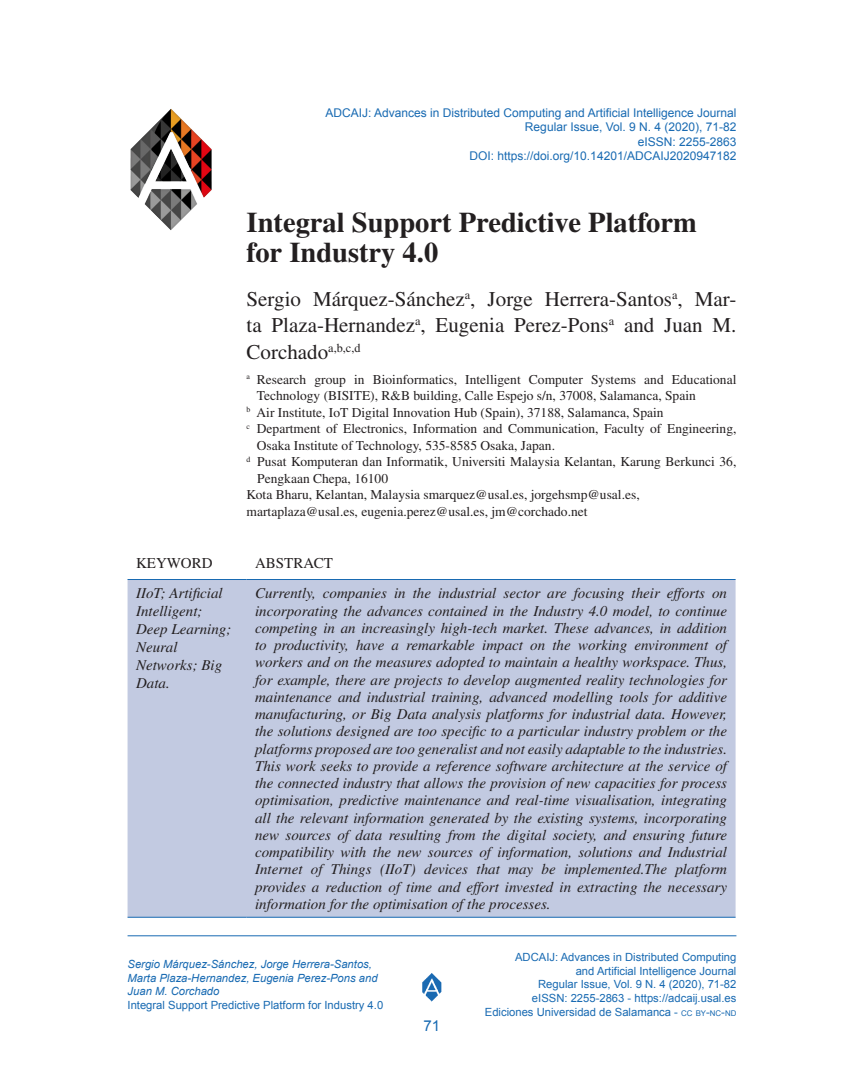
<style>
.page{position:relative;width:864px;height:1080px;background:#fff}
.page>*{position:absolute;margin:0;border:0;box-sizing:border-box;transform-origin:0 0}
.t1{font:700 28.5px/30px "Times LT Std";color:#231f20}
.t2{font:21px/26.5px "Times LT Std";color:#231f20;text-align:justify}
.t3{font:italic 15px/17.2px "Times LT Std";color:#231f20}
.t4{font:15px "Times LT Std";color:#231f20}
.t5{font:15px "Arial";color:#186ab2}
.t6{font:13.5px "Times LT Std";color:#231f20}
.t7{font:12px/14.4px "Arial";color:#186ab2;text-align:right}
.t8{font:11.25px/14px "Arial";color:#186ab2;text-align:right}
.t9{font:italic 11.25px/13.5px "Arial";color:#186ab2}
.s1{font-size:7.8px}
.s2{font-style:inherit}
</style>
<div class="page">
<img style="left:130px;top:109px;width:82px;height:121px">
<img style="left:422px;top:973px;width:20px;height:29px">
<hr style="left:128px;top:935px;width:608px;height:1px;background:#186ab2">
<div style="left:128px;top:580px;width:608px;height:337px;background:#c2cae1"></div>
<hr style="left:128px;top:917px;width:119px;height:1px;background:#186ab2">
<hr style="left:247px;top:917px;width:489px;height:1px;background:#186ab2">
<hr style="left:128px;top:579px;width:119px;height:1px;background:#186ab2">
<hr style="left:247px;top:579px;width:489px;height:1px;background:#186ab2">
<p class="t7" style="left:326px;top:105px;width:412px">ADCAIJ: Advances in Distributed Computing and Artificial Intelligence Journal Regular Issue, Vol. 9 N. 4 (2020), 71-82<br>eISSN: 2255-2863<br>DOI: https://doi.org/10.14201/ADCAIJ2020947182</p>
<h1 class="t1" style="left:247px;top:207px;width:452px">Integral Support Predictive Platform for Industry 4.0</h1>
<h2 class="t2" style="left:247px;top:285px;width:491px">Sergio Márquez-Sánchez<sup>a</sup>, Jorge Herrera-Santos<sup>a</sup>, Mar&shy;ta Plaza-Hernandez<sup>a</sup>, Eugenia Perez-Pons<sup>a</sup> and Juan M.<br>Corchado<sup>a,b,c,d</sup></h2>
<p class="t6" style="left:247px;top:372px;width:491px"><sup>a</sup> Research group in Bioinformatics, Intelligent Computer Systems and Educational</p>
<p class="t6" style="left:257px;top:388px;width:441px">Technology (BISITE), R&amp;B building, Calle Espejo s/n, 37008, Salamanca, Spain</p>
<p class="t6" style="left:247px;top:405px;width:418px"><sup>b</sup> Air Institute, IoT Digital Innovation Hub (Spain), 37188, Salamanca, Spain</p>
<p class="t6" style="left:247px;top:421px;width:491px"><sup>c</sup> Department of Electronics, Information and Communication, Faculty of Engineering,</p>
<p class="t6" style="left:257px;top:438px;width:300px">Osaka Institute of Technology, 535-8585 Osaka, Japan.</p>
<p class="t6" style="left:247px;top:454px;width:491px"><sup>d</sup> Pusat Komputeran dan Informatik, Universiti Malaysia Kelantan, Karung Berkunci 36,</p>
<p class="t6" style="left:257px;top:471px;width:132px">Pengkaan Chepa, 16100</p>
<p class="t6" style="left:247px;top:487px;width:395px">Kota Bharu, Kelantan, Malaysia smarquez@usal.es, jorgehsmp@usal.es,</p>
<p class="t6" style="left:247px;top:504px;width:342px">martaplaza@usal.es, eugenia.perez@usal.es, jm@corchado.net</p>
<p class="t4" style="left:136px;top:555px;width:78px">KEYWORD</p>
<p class="t4" style="left:255px;top:555px;width:79px">ABSTRACT</p>
<p class="t3" style="left:136px;top:584px;width:97px;line-height:18px">IIoT; Artificial<br>Intelligent;<br>Deep Learning;<br>Neural<br>Networks; Big<br>Data.</p>
<p class="t3" style="left:255px;top:585px;width:474px;text-align:justify">Currently, companies in the industrial sector are focusing their efforts on incorporating the advances contained in the Industry 4.0 model, to continue competing in an increasingly high-tech market. These advances, in addition to productivity, have a remarkable impact on the working environment of workers and on the measures adopted to maintain a healthy workspace. Thus, for example, there are projects to develop augmented reality technologies for maintenance and industrial training, advanced modelling tools for additive manufacturing, or Big Data analysis platforms for industrial data. However, the solutions designed are too specific to a particular industry problem or the platforms proposed are too generalist and not easily adaptable to the industries.<br>This work seeks to provide a reference software architecture at the service of the connected industry that allows the provision of new capacities for process optimisation, predictive maintenance and real-time visualisation, integrating all the relevant information generated by the existing systems, incorporating new sources of data resulting from the digital society, and ensuring future compatibility with the new sources of information, solutions and Industrial Internet of Things (IIoT) devices that may be implemented.The platform provides a reduction of time and effort invested in extracting the necessary information for the optimisation of the processes.</p>
<p class="t9" style="left:128px;top:958px;width:252px">Sergio Márquez-Sánchez, Jorge Herrera-Santos,<br>Marta Plaza-Hernandez, Eugenia Perez-Pons and<br>Juan M. Corchado</p>
<p class="t8" style="left:128px;top:998px;width:257px">Integral Support Predictive Platform for Industry 4.0</p>
<p class="t5" style="left:424px;top:1017px;width:18px">71</p>
<p class="t8" style="left:485px;top:950px;width:253px">ADCAIJ: Advances in Distributed Computing<br>and Artificial Intelligence Journal<br>Regular Issue, Vol. 9 N. 4 (2020), 71-82<br>eISSN: 2255-2863 - https://adcaij.usal.es Ediciones Universidad de Salamanca - <span class="s1">CC BY</span><span class="s2">-</span><span class="s1">NC</span><span class="s2">-</span><span class="s1">ND</span></p>
</div>
